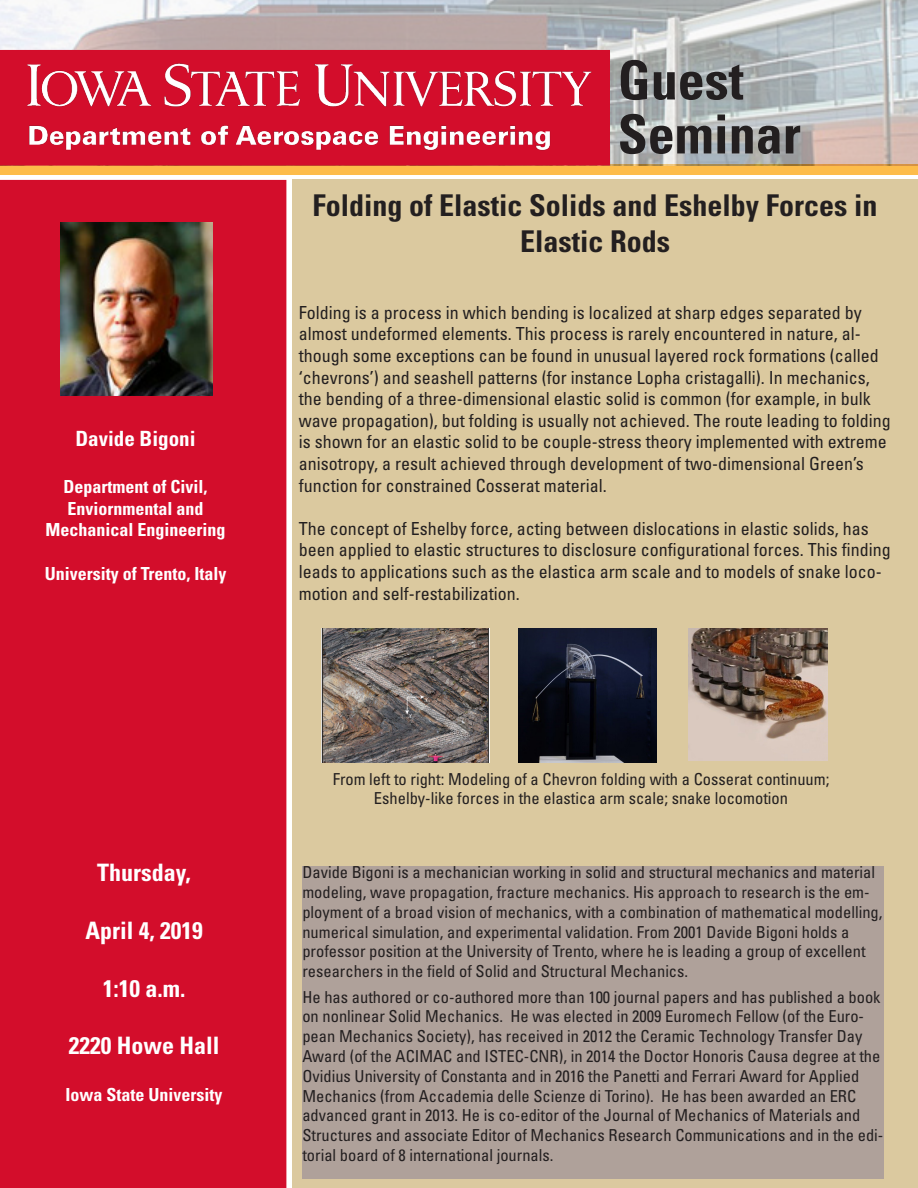
<style>
.page{position:relative;width:918px;height:1188px;background:#fff}
.page>*{position:absolute;margin:0;border:0;box-sizing:border-box;transform-origin:0 0}
.t1{font:700 condensed 54px "Univers LT Std";color:#231f20}
.t2{font:700 condensed 30px/36px "Univers LT Std";color:#231f20;text-align:center}
.t3{font:700 condensed 24px "Univers LT Std";color:#fff}
.t4{font:700 condensed 21px "Univers LT Std";color:#fff}
.t5{font:condensed 18px/21.6px "Univers LT Std";color:#231f20}
.t6{font:700 condensed 18px "Univers LT Std";color:#fff}
.t7{font:condensed 16.5px/19.8px "Univers LT Std";color:#231f20}
</style>
<div class="page">
<div style="left:0;top:165px;width:918px;height:10px;background:#fdbc4a"></div>
<div style="left:0;top:180px;width:286px;height:1008px;background:#d30d2b"></div>
<div style="left:292px;top:180px;width:626px;height:1008px;background:#dbc99f"></div>
<div style="left:302px;top:866px;width:581px;height:313px;background:#afa19a"></div>
<img style="left:0;top:0;width:918px;height:166px">
<div style="left:0;top:50px;width:610px;height:116px;background:#d30d2b"></div>
<img style="left:22px;top:63px;width:578px;height:95px">
<img style="left:60px;top:222px;width:152px;height:174px">
<img style="left:322px;top:629px;width:167px;height:133px">
<img style="left:518px;top:629px;width:139px;height:133px">
<img style="left:688px;top:629px;width:139px;height:131px">
<p class="t4" style="left:75px;top:426px;width:122px">Davide Bigoni</p>
<p class="t6" style="left:64px;top:476px;width:146px">Department of Civil,</p>
<p class="t6" style="left:68px;top:497px;width:137px">Enviornmental and</p>
<p class="t6" style="left:46px;top:519px;width:181px">Mechanical Engineering</p>
<p class="t6" style="left:45px;top:562px;width:183px">University of Trento, Italy</p>
<p class="t3" style="left:97px;top:858px;width:95px">Thursday,</p>
<p class="t3" style="left:85px;top:916px;width:119px">April 4, 2019</p>
<p class="t3" style="left:103px;top:973px;width:84px">1:10 a.m.</p>
<p class="t3" style="left:69px;top:1031px;width:152px">2220 Howe Hall</p>
<p class="t6" style="left:66px;top:1084px;width:158px">Iowa State University</p>
<p class="t1" style="left:618px;top:47px;width:127px">Guest</p>
<p class="t1" style="left:618px;top:101px;width:185px">Seminar</p>
<p class="t2" style="left:313px;top:187px;width:566px">Folding of Elastic Solids and Eshelby Forces in<br>Elastic Rods</p>
<p class="t5" style="left:299px;top:301px;width:593px">Folding is a process in which bending is localized at sharp edges separated by almost undeformed elements. This process is rarely encountered in nature, al&shy;though some exceptions can be found in unusual layered rock formations (called ‘chevrons’) and seashell patterns (for instance Lopha cristagalli). In mechanics, the bending of a three-dimensional elastic solid is common (for example, in bulk wave propagation), but folding is usually not achieved. The route leading to folding is shown for an elastic solid to be couple-stress theory implemented with extreme anisotropy, a result achieved through development of two-dimensional Green’s function for constrained Cosserat material.</p>
<p class="t5" style="left:299px;top:517px;width:593px">The concept of Eshelby force, acting between dislocations in elastic solids, has been applied to elastic structures to disclosure configurational forces. This finding leads to applications such as the elastica arm scale and to models of snake loco&shy;motion and self-restabilization.</p>
<p class="t7" style="left:333px;top:769px;width:498px;text-align:center">From left to right: Modeling of a Chevron folding with a Cosserat continuum;<br>Eshelby-like forces in the elastica arm scale; snake locomotion</p>
<p class="t7" style="left:302px;top:862px;width:582px">Davide Bigoni is a mechanician working in solid and structural mechanics and material modeling, wave propagation, fracture mechanics. His approach to research is the em&shy;ployment of a broad vision of mechanics, with a combination of mathematical modelling, numerical simulation, and experimental validation. From 2001 Davide Bigoni holds a professor position at the University of Trento, where he is leading a group of excellent researchers in the field of Solid and Structural Mechanics.</p>
<p class="t7" style="left:302px;top:987px;width:583px">He has authored or co-authored more than 100 journal papers and has published a book on nonlinear Solid Mechanics. He was elected in 2009 Euromech Fellow (of the Euro&shy;pean Mechanics Society), has received in 2012 the Ceramic Technology Transfer Day Award (of the ACIMAC and ISTEC-CNR), in 2014 the Doctor Honoris Causa degree at the Ovidius University of Constanta and in 2016 the Panetti and Ferrari Award for Applied Mechanics (from Accademia delle Scienze di Torino). He has been awarded an ERC advanced grant in 2013. He is co-editor of the Journal of Mechanics of Materials and Structures and associate Editor of Mechanics Research Communications and in the edi&shy;torial board of 8 international journals.</p>
</div>
